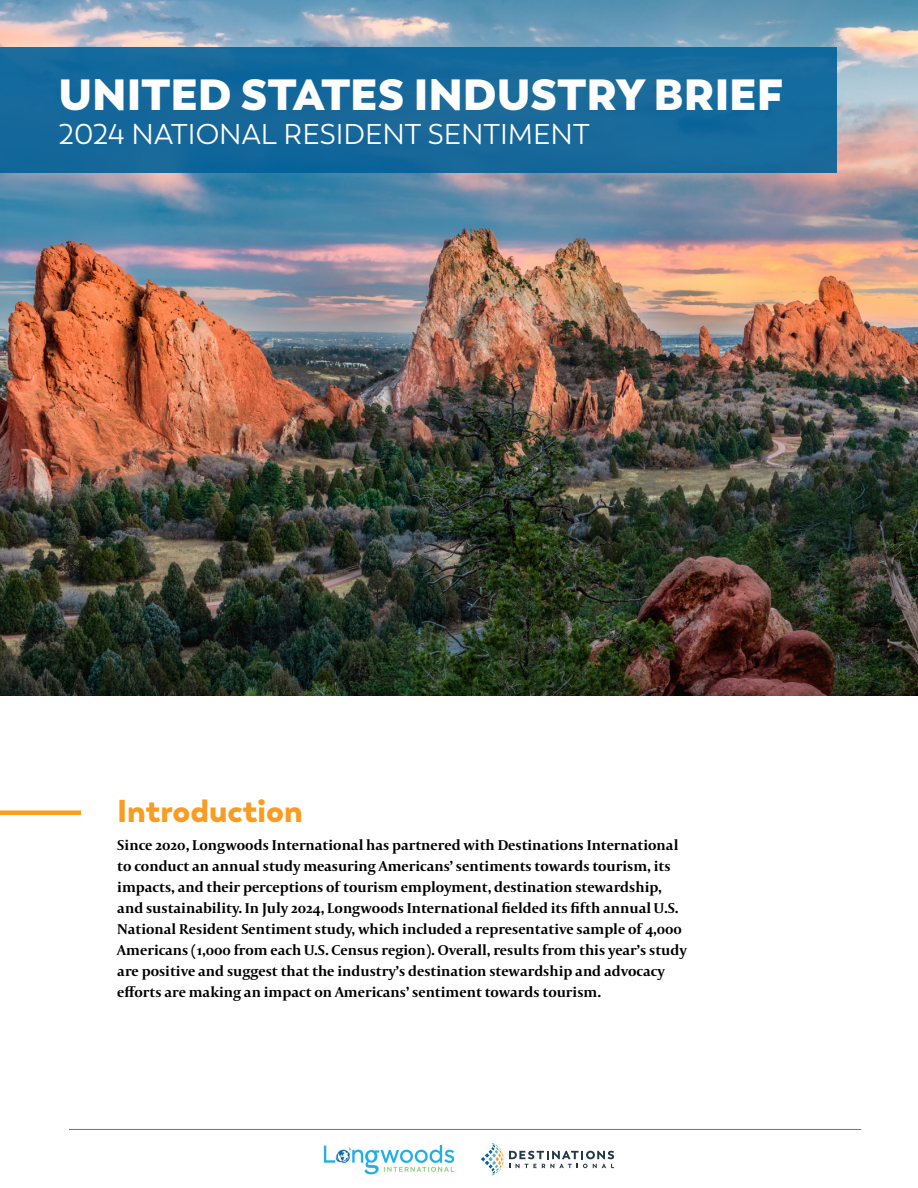
<style>
.page{position:relative;width:918px;height:1188px;background:#fff}
.page>*{position:absolute;margin:0;border:0;box-sizing:border-box;transform-origin:0 0}
.t1{font:800 43.5px "Trenda";color:#fff}
.t2{font:900 31.5px "Trenda";color:#f99c24}
.t3{font:28.5px "Trenda";color:#fff}
.t4{font:700 15px/21px "Capitolium 2";color:#000}
</style>
<div class="page">
<hr style="left:69px;top:1129px;width:792px;height:1px;background:#707374">
<img style="left:323px;top:1144px;width:132px;height:31px">
<svg style="left:481px;top:1143px;width:133px;height:33px"></svg>
<img style="left:1px;top:0;width:917px;height:696px">
<div style="left:0;top:47px;width:837px;height:126px;background:#15689b"></div>
<div style="left:0;top:810px;width:81px;height:5px;background:#ff9e18"></div>
<h1 class="t1" style="left:58px;top:66px;width:726px">UNITED STATES INDUSTRY BRIEF</h1>
<h3 class="t3" style="left:58px;top:118px;width:533px">2024 NATIONAL RESIDENT SENTIMENT</h3>
<h2 class="t2" style="left:117px;top:791px;width:187px">Introduction</h2>
<p class="t4" style="left:117px;top:834px;width:571px">Since 2020, Longwoods International has partnered with Destinations International to conduct an annual study measuring Americans’ sentiments towards tourism, its impacts, and their perceptions of tourism employment, destination stewardship, and sustainability. In July 2024, Longwoods International fielded its fifth annual U.S.<br>National Resident Sentiment study, which included a representative sample of 4,000<br>Americans (1,000 from each U.S. Census region). Overall, results from this year’s study are positive and suggest that the industry’s destination stewardship and advocacy efforts are making an impact on Americans’ sentiment towards tourism.</p>
</div>
